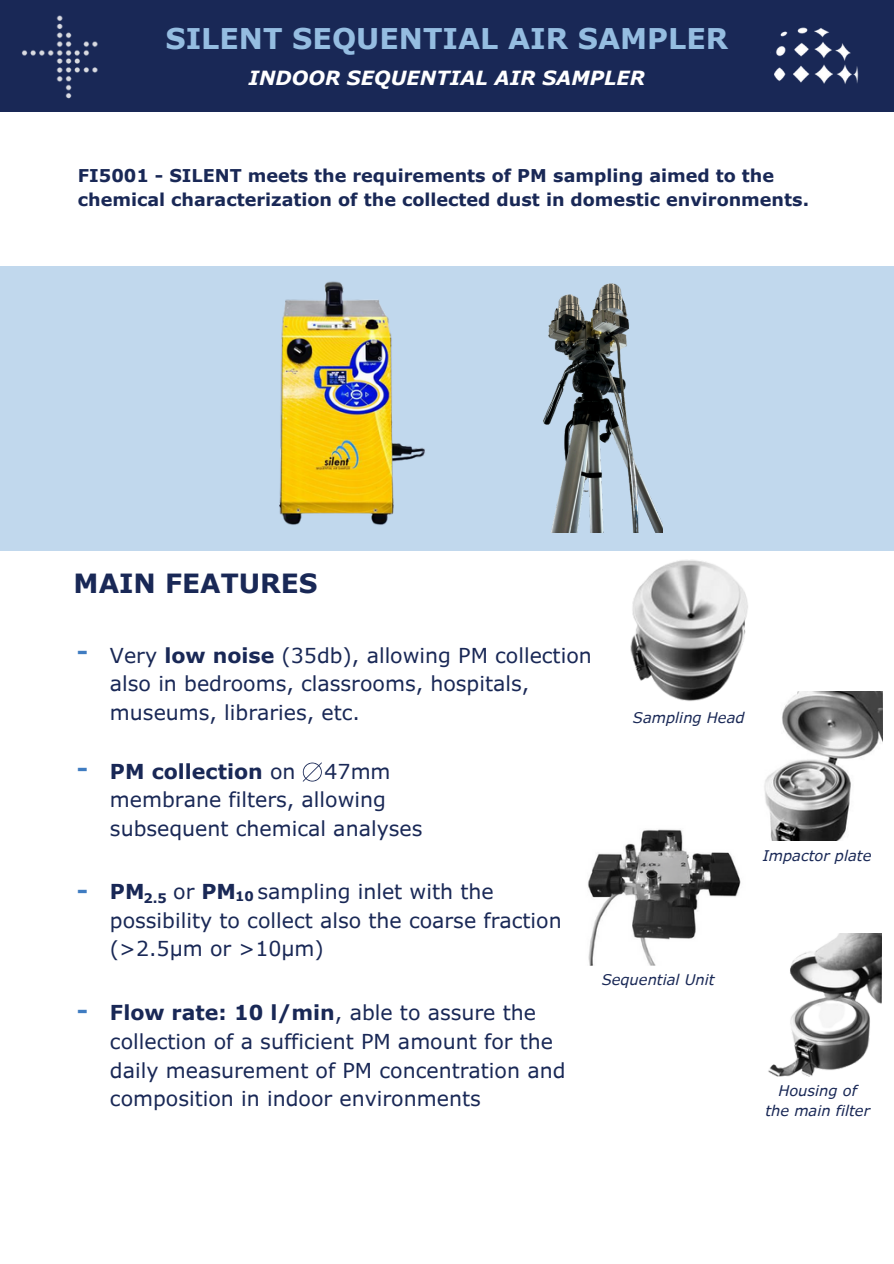
<style>
.page{position:relative;width:894px;height:1264px;background:#fff}
.page>*{position:absolute;margin:0;border:0;box-sizing:border-box;transform-origin:0 0}
.t1{font:700 28.5px "Verdana Pro";color:#95bde1}
.t2{font:700 26.4px "Verdana Pro";color:#192856}
.t3{font:700 23.55px "Verdana Pro";color:#3f7cc1}
.t4{font:20.55px/28.7px "Verdana Pro";color:#192856}
.t5{font:700 20.55px "Verdana Pro";color:#192856}
.t6{font:italic 700 19.5px "Verdana Pro";color:#fff}
.t7{font:700 17.55px/24.2px "Verdana Pro";color:#192856}
.t8{font:italic 14.7px/19.8px "Verdana Pro";color:#192856;text-align:center}
.t9{font:700 13.2px "Verdana Pro";color:#192856}
.s1{font-weight:700}
.s2{font-weight:400}
</style>
<div class="page">
<div style="left:0;top:0;width:893px;height:112px;background:#192856"></div>
<img style="left:21px;top:15px;width:77px;height:84px">
<img style="left:774px;top:27px;width:85px;height:57px">
<svg style="left:302px;top:762px;width:20px;height:19px"></svg>
<div style="left:0;top:266px;width:893px;height:284px;background:#c1d8ed"></div>
<img style="left:279px;top:281px;width:146px;height:244px">
<img style="left:543px;top:283px;width:119px;height:250px">
<img style="left:630px;top:560px;width:118px;height:141px">
<img style="left:768px;top:933px;width:113px;height:143px">
<img style="left:764px;top:691px;width:117px;height:149px">
<img style="left:588px;top:829px;width:153px;height:136px">
<p class="t1" style="left:165px;top:20px;width:564px">SILENT SEQUENTIAL AIR SAMPLER</p>
<h1 class="t6" style="left:248px;top:65px;width:398px">INDOOR SEQUENTIAL AIR SAMPLER</h1>
<p class="t7" style="left:78px;top:163px;width:732px">FI5001 - SILENT meets the requirements of PM sampling aimed to the chemical characterization of the collected dust in domestic environments.</p>
<h4 class="t2" style="left:74px;top:566px;width:245px">MAIN FEATURES</h4>
<p class="t3" style="left:77px;top:636px;width:13px">-</p>
<p class="t4" style="left:110px;top:640px;width:483px">Very <span class="s1">low noise</span> (35db), allowing PM collection also in bedrooms, classrooms, hospitals, museums, libraries, etc.</p>
<p class="t8" style="left:632px;top:707px;width:113px">Sampling Head</p>
<p class="t3" style="left:77px;top:753px;width:13px">-</p>
<h2 class="t5" style="left:110px;top:758px;width:187px">PM collection <span class="s2">on</span></h2>
<h2 class="t4" style="left:110px;top:756px;width:314px;text-indent:214px">47mm membrane filters, allowing subsequent chemical analyses</h2>
<h3 class="t8" style="left:762px;top:844px;width:110px">Impactor plate</h3>
<p class="t3" style="left:77px;top:875px;width:13px">-</p>
<h1 class="t4" style="left:110px;top:876px;width:453px;text-indent:63px">or <span class="s1">PM</span> sampling inlet with the possibility to collect also the coarse fraction (&gt;2.5μm or &gt;10μm)</h1>
<h1 class="t5" style="left:110px;top:878px;width:36px">PM</h1>
<p class="t9" style="left:143px;top:889px;width:25px">2.5</p>
<h3 class="t9" style="left:235px;top:887px;width:20px">10</h3>
<p class="t8" style="left:601px;top:969px;width:114px">Sequential Unit</p>
<p class="t3" style="left:77px;top:995px;width:13px">-</p>
<p class="t4" style="left:110px;top:997px;width:457px"><span class="s1">Flow rate: 10 l/min</span>, able to assure the collection of a sufficient PM amount for the daily measurement of PM concentration and composition in indoor environments</p>
<p class="t8" style="left:765px;top:1080px;width:106px">Housing of the main filter</p>
</div>
